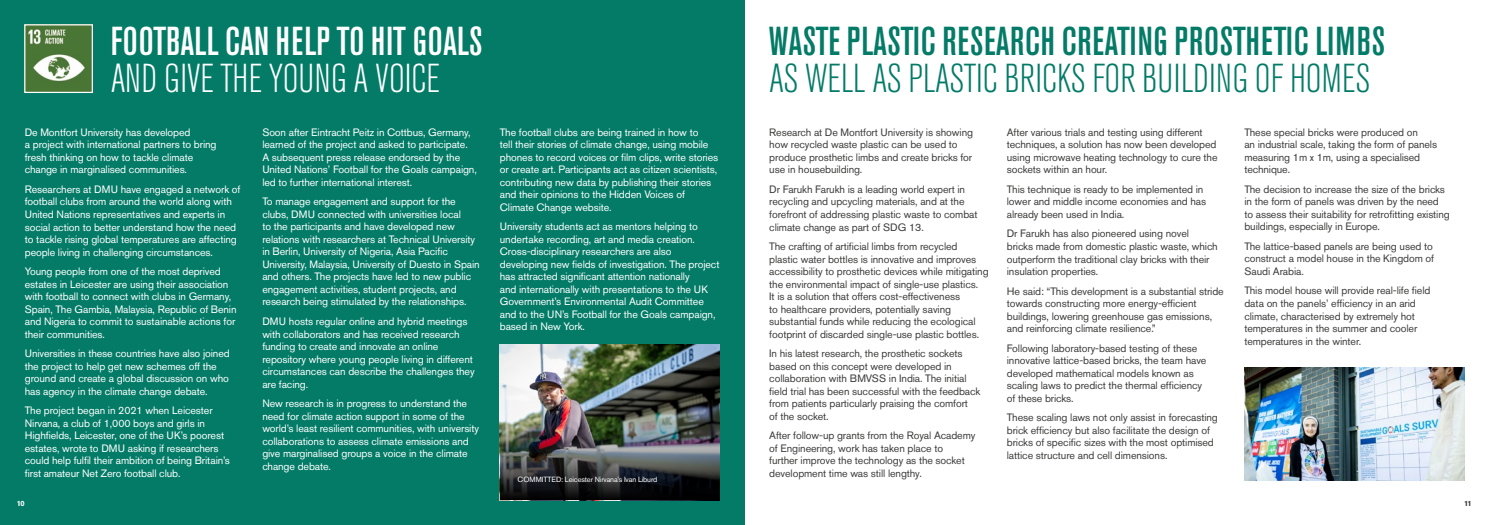
<style>
.page{position:relative;width:1489px;height:525px;background:#fff}
.page>*{position:absolute;margin:0;border:0;box-sizing:border-box;transform-origin:0 0}
.t1{font:500 condensed 40px "Akzidenz Grotesk Pro";letter-spacing:.02em;color:#037b67}
.t2{font:300 condensed 40px "Akzidenz Grotesk Pro";color:#037b67}
.t3{font:500 condensed 40px "Akzidenz Grotesk Pro";letter-spacing:.01em;color:#fff}
.t4{font:300 condensed 40px "Akzidenz Grotesk Pro";color:#fff}
.t5{font:10.62px/12.5px "Akzidenz Grotesk Pro";letter-spacing:-.01em;color:#fff}
.t6{font:10.62px/12.5px "Akzidenz Grotesk Pro";letter-spacing:-.01em;color:#3c3c3b}
.t7{font:7.5px "Akzidenz Grotesk Pro";letter-spacing:-.02em;color:#fff}
.t8{font:700 7.5px "Akzidenz Grotesk Pro";color:#fff}
.t9{font:700 7.5px "Akzidenz Grotesk Pro";color:#3c3c3b}
</style>
<div class="page">
<div style="left:0;top:0;width:744px;height:524px;background:#037b67"></div>
<img style="left:500px;top:344px;width:219px;height:85px">
<img style="left:1244px;top:367px;width:219px;height:113px">
<img style="left:500px;top:429px;width:219px;height:71px">
<img style="left:26px;top:26px;width:65px;height:65px">
<div style="left:24px;top:24px;width:69px;height:69px;border:1px solid #fff"></div>
<h1 class="t3" style="left:111px;top:15px;width:373px">FOOTBALL CAN HELP TO HIT GOALS</h1>
<h1 class="t4" style="left:111px;top:52px;width:331px">AND GIVE THE YOUNG A VOICE</h1>
<p class="t5" style="left:25px;top:126px;width:193px">De Montfort University has developed<br>a project with international partners to bring fresh thinking on how to tackle climate change in marginalised communities.</p>
<p class="t5" style="left:25px;top:183px;width:217px">Researchers at DMU have engaged a network of football clubs from around the world along with United Nations representatives and experts in social action to better understand how the need to tackle rising global temperatures are affecting people living in challenging circumstances.</p>
<p class="t5" style="left:25px;top:265px;width:213px">Young people from one of the most deprived estates in Leicester are using their association with football to connect with clubs in Germany, Spain, The Gambia, Malaysia, Republic of Benin and Nigeria to commit to sustainable actions for their communities.</p>
<p class="t5" style="left:25px;top:347px;width:206px">Universities in these countries have also joined the project to help get new schemes off the ground and create a global discussion on who has agency in the climate change debate.</p>
<p class="t5" style="left:25px;top:404px;width:207px">The project began in 2021 when Leicester Nirvana, a club of 1,000 boys and girls in Highfields, Leicester, one of the UK’s poorest estates, wrote to DMU asking if researchers could help fulfil their ambition of being Britain’s first amateur Net Zero football club.</p>
<p class="t5" style="left:262px;top:126px;width:216px">Soon after Eintracht Peitz in Cottbus, Germany, learned of the project and asked to participate.<br>A subsequent press release endorsed by the United Nations’ Football for the Goals campaign, led to further international interest.</p>
<p class="t5" style="left:262px;top:195px;width:219px">To manage engagement and support for the clubs, DMU connected with universities local<br>to the participants and have developed new relations with researchers at Technical University in Berlin, University of Nigeria, Asia Pacific University, Malaysia, University of Duesto in Spain and others. The projects have led to new public engagement activities, student projects, and research being stimulated by the relationships.</p>
<p class="t5" style="left:262px;top:315px;width:214px">DMU hosts regular online and hybrid meetings with collaborators and has received research funding to create and innovate an online repository where young people living in different circumstances can describe the challenges they are facing.</p>
<p class="t5" style="left:262px;top:397px;width:218px">New research is in progress to understand the need for climate action support in some of the world’s least resilient communities, with university collaborations to assess climate emissions and give marginalised groups a voice in the climate change debate.</p>
<p class="t5" style="left:500px;top:125px;width:220px">The football clubs are being trained in how to<br>tell their stories of climate change, using mobile phones to record voices or film clips, write stories or create art. Participants act as citizen scientists, contributing new data by publishing their stories and their opinions to the Hidden Voices of Climate Change website.</p>
<p class="t5" style="left:500px;top:220px;width:221px">University students act as mentors helping to undertake recording, art and media creation.<br>Cross-disciplinary researchers are also developing new fields of investigation. The project has attracted significant attention nationally<br>and internationally with presentations to the UK Government’s Environmental Audit Committee and to the UN’s Football for the Goals campaign, based in New York.</p>
<p class="t7" style="left:517px;top:474px;width:141px">COMMITTED: Leicester Nirvana’s Ivan Liburd</p>
<h1 class="t1" style="left:769px;top:15px;width:617px">WASTE PLASTIC RESEARCH CREATING PROSTHETIC LIMBS</h1>
<h1 class="t2" style="left:769px;top:52px;width:602px">AS WELL AS PLASTIC BRICKS FOR BUILDING OF HOMES</h1>
<p class="t6" style="left:769px;top:126px;width:205px">Research at De Montfort University is showing how recycled waste plastic can be used to produce prosthetic limbs and create bricks for use in housebuilding.</p>
<p class="t6" style="left:769px;top:183px;width:210px">Dr Farukh Farukh is a leading world expert in recycling and upcycling materials, and at the forefront of addressing plastic waste to combat climate change as part of SDG 13.</p>
<p class="t6" style="left:769px;top:240px;width:221px">The crafting of artificial limbs from recycled plastic water bottles is innovative and improves accessibility to prosthetic devices while mitigating the environmental impact of single-use plastics.<br>It is a solution that offers cost-effectiveness<br>to healthcare providers, potentially saving substantial funds while reducing the ecological footprint of discarded single-use plastic bottles.</p>
<p class="t6" style="left:769px;top:347px;width:212px">In his latest research, the prosthetic sockets based on this concept were developed in collaboration with BMVSS in India. The initial field trial has been successful with the feedback from patients particularly praising the comfort<br>of the socket.</p>
<p class="t6" style="left:769px;top:429px;width:208px">After follow-up grants from the Royal Academy of Engineering, work has taken place to<br>further improve the technology as the socket development time was still lengthy.</p>
<p class="t6" style="left:1006px;top:126px;width:212px">After various trials and testing using different techniques, a solution has now been developed using microwave heating technology to cure the sockets within an hour.</p>
<p class="t6" style="left:1006px;top:183px;width:201px">This technique is ready to be implemented in lower and middle income economies and has already been used in India.</p>
<p class="t6" style="left:1006px;top:227px;width:212px">Dr Farukh has also pioneered using novel bricks made from domestic plastic waste, which outperform the traditional clay bricks with their insulation properties.</p>
<p class="t6" style="left:1006px;top:284px;width:218px">He said: “This development is a substantial stride towards constructing more energy-efficient buildings, lowering greenhouse gas emissions, and reinforcing climate resilience.”</p>
<p class="t6" style="left:1006px;top:341px;width:201px">Following laboratory-based testing of these innovative lattice-based bricks, the team have developed mathematical models known as scaling laws to predict the thermal efficiency of these bricks.</p>
<p class="t6" style="left:1006px;top:411px;width:212px">These scaling laws not only assist in forecasting brick efficiency but also facilitate the design of bricks of specific sizes with the most optimised lattice structure and cell dimensions.</p>
<p class="t6" style="left:1244px;top:125px;width:194px">These special bricks were produced on<br>an industrial scale, taking the form of panels measuring 1m x 1m, using a specialised technique.</p>
<p class="t6" style="left:1244px;top:183px;width:207px">The decision to increase the size of the bricks in the form of panels was driven by the need to assess their suitability for retrofitting existing buildings, especially in Europe.</p>
<p class="t6" style="left:1244px;top:240px;width:191px">The lattice-based panels are being used to construct a model house in the Kingdom of<br>Saudi Arabia.</p>
<p class="t6" style="left:1244px;top:284px;width:187px">This model house will provide real-life field data on the panels’ efficiency in an arid climate, characterised by extremely hot temperatures in the summer and cooler temperatures in the winter.</p>
<p class="t8" style="left:17px;top:498px;width:10px">10</p>
<p class="t9" style="left:1463px;top:498px;width:9px">11</p>
</div>
